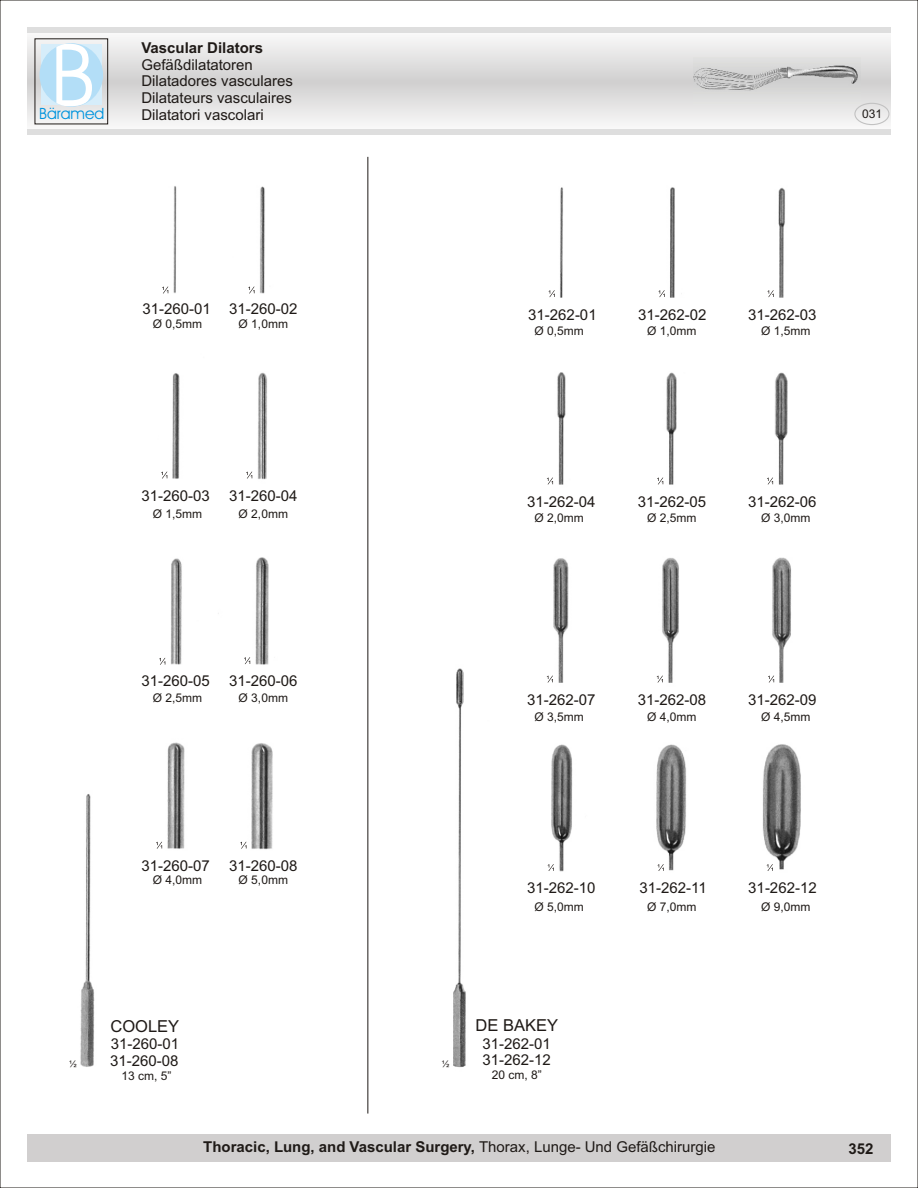
<style>
.page{position:relative;width:918px;height:1188px;background:#fff}
.page>*{position:absolute;margin:0;border:0;box-sizing:border-box;transform-origin:0 0}
.t1{font:88.05px "Avant Garde Bk BT";color:#fff}
.t2{font:16.5px "Arial";color:#1f1a17}
.t3{font:15.6px "Avant Garde Bk BT";color:#0094de}
.t4{font:15px/16.6px "Arial";color:#1f1a17}
.t5{font:700 15px "Arial";color:#1f1a17}
.t6{font:12px "Arial";color:#1f1a17}
.t7{font:9px "Arial";color:#1f1a17}
.s1{font-weight:400}
</style>
<div class="page">
<img style="left:80px;top:156px;width:721px;height:958px">
<div style="left:27px;top:1135px;width:864px;height:27px;background:#d1cfcf"></div>
<svg style="left:27px;top:32px;width:864px;height:94px"></svg>
<div style="left:27px;top:27px;width:864px;height:5px;background:#dedede"></div>
<div style="left:27px;top:129px;width:864px;height:6px;background:#dedede"></div>
<svg style="left:162px;top:287px;width:6px;height:6px"></svg>
<svg style="left:248px;top:287px;width:7px;height:6px"></svg>
<svg style="left:161px;top:472px;width:6px;height:7px"></svg>
<svg style="left:246px;top:472px;width:6px;height:7px"></svg>
<svg style="left:159px;top:658px;width:6px;height:7px"></svg>
<svg style="left:244px;top:657px;width:6px;height:7px"></svg>
<svg style="left:156px;top:842px;width:6px;height:7px"></svg>
<svg style="left:240px;top:842px;width:7px;height:7px"></svg>
<svg style="left:549px;top:290px;width:6px;height:7px"></svg>
<svg style="left:659px;top:290px;width:6px;height:7px"></svg>
<svg style="left:768px;top:290px;width:6px;height:7px"></svg>
<svg style="left:547px;top:478px;width:6px;height:6px"></svg>
<svg style="left:657px;top:478px;width:6px;height:6px"></svg>
<svg style="left:767px;top:478px;width:6px;height:6px"></svg>
<svg style="left:547px;top:676px;width:6px;height:6px"></svg>
<svg style="left:657px;top:676px;width:6px;height:6px"></svg>
<svg style="left:768px;top:676px;width:6px;height:6px"></svg>
<svg style="left:548px;top:864px;width:6px;height:7px"></svg>
<svg style="left:658px;top:864px;width:6px;height:7px"></svg>
<svg style="left:767px;top:864px;width:6px;height:7px"></svg>
<hr style="left:367px;top:157px;width:1px;height:957px;background:#1f1a17">
<div style="left:854px;top:103px;width:36px;height:22px;border:1px solid #c2c2c2;border-radius:50%"></div>
<img style="left:693px;top:57px;width:167px;height:47px">
<div style="left:41px;top:45px;width:61px;height:60px;background:#d6edfa"></div>
<div style="left:40px;top:43px;width:63px;height:64px;background:#b3def7;border-radius:50%"></div>
<h1 class="t1" style="left:51px;top:39px;width:46px">B</h1>
<p class="t3" style="left:39px;top:108px;width:67px">Bäramed</p>
<p class="t5" style="left:141px;top:42px;width:123px">Vascular Dilators</p>
<p class="t4" style="left:141px;top:58px;width:153px">Gefäßdilatatoren<br>Dilatadores vasculares<br>Dilatateurs vasculaires<br>Dilatatori vascolari</p>
<p class="t6" style="left:862px;top:109px;width:22px">031</p>
<p class="t4" style="left:143px;top:302px;width:156px">31-260-01 31-260-02</p>
<p class="t6" style="left:153px;top:320px;width:51px">Ø 0,5mm</p>
<p class="t6" style="left:239px;top:320px;width:51px">Ø 1,0mm</p>
<p class="t4" style="left:528px;top:308px;width:70px">31-262-01</p>
<p class="t4" style="left:638px;top:308px;width:70px">31-262-02</p>
<p class="t4" style="left:748px;top:308px;width:70px">31-262-03</p>
<p class="t6" style="left:535px;top:326px;width:51px">Ø 0,5mm</p>
<p class="t6" style="left:647px;top:326px;width:51px">Ø 1,0mm</p>
<p class="t6" style="left:761px;top:326px;width:51px">Ø 1,5mm</p>
<p class="t4" style="left:142px;top:489px;width:70px">31-260-03</p>
<p class="t4" style="left:229px;top:489px;width:70px">31-260-04</p>
<p class="t6" style="left:153px;top:509px;width:51px">Ø 1,5mm</p>
<p class="t6" style="left:239px;top:509px;width:51px">Ø 2,0mm</p>
<p class="t4" style="left:527px;top:495px;width:70px">31-262-04</p>
<p class="t4" style="left:638px;top:495px;width:70px">31-262-05</p>
<p class="t4" style="left:748px;top:495px;width:70px">31-262-06</p>
<p class="t6" style="left:535px;top:513px;width:51px">Ø 2,0mm</p>
<p class="t6" style="left:647px;top:513px;width:51px">Ø 2,5mm</p>
<p class="t6" style="left:761px;top:513px;width:51px">Ø 3,0mm</p>
<p class="t4" style="left:141px;top:674px;width:70px">31-260-05</p>
<p class="t4" style="left:229px;top:674px;width:70px">31-260-06</p>
<p class="t6" style="left:153px;top:693px;width:51px">Ø 2,5mm</p>
<p class="t6" style="left:239px;top:693px;width:51px">Ø 3,0mm</p>
<p class="t4" style="left:527px;top:692px;width:70px">31-262-07</p>
<p class="t4" style="left:638px;top:692px;width:70px">31-262-08</p>
<p class="t4" style="left:748px;top:692px;width:70px">31-262-09</p>
<p class="t6" style="left:535px;top:712px;width:51px">Ø 3,5mm</p>
<p class="t6" style="left:647px;top:712px;width:51px">Ø 4,0mm</p>
<p class="t6" style="left:761px;top:712px;width:51px">Ø 4,5mm</p>
<p class="t4" style="left:142px;top:858px;width:70px">31-260-07</p>
<p class="t4" style="left:229px;top:858px;width:70px">31-260-08</p>
<p class="t6" style="left:153px;top:875px;width:51px">Ø 4,0mm</p>
<p class="t6" style="left:239px;top:875px;width:51px">Ø 5,0mm</p>
<p class="t4" style="left:527px;top:881px;width:70px">31-262-10</p>
<p class="t4" style="left:640px;top:881px;width:69px">31-262-11</p>
<p class="t4" style="left:748px;top:881px;width:70px">31-262-12</p>
<p class="t6" style="left:535px;top:902px;width:51px">Ø 5,0mm</p>
<p class="t6" style="left:647px;top:902px;width:51px">Ø 7,0mm</p>
<p class="t6" style="left:761px;top:902px;width:51px">Ø 9,0mm</p>
<p class="t2" style="left:111px;top:1020px;width:70px">COOLEY</p>
<p class="t4" style="left:110px;top:1036px;width:70px">31-260-01<br>31-260-08</p>
<p class="t6" style="left:122px;top:1071px;width:52px">13 cm, 5”</p>
<p class="t7" style="left:69px;top:1060px;width:9px">½</p>
<p class="t7" style="left:442px;top:1061px;width:9px">½</p>
<p class="t2" style="left:476px;top:1019px;width:84px">DE BAKEY</p>
<p class="t4" style="left:483px;top:1036px;width:70px">31-262-01<br>31-262-12</p>
<p class="t6" style="left:492px;top:1071px;width:52px">20 cm, 8”</p>
<p class="t5" style="left:203px;top:1141px;width:514px">Thoracic, Lung, and Vascular Surgery, <span class="s1">Thorax, Lunge- Und Gefäßchirurgie</span></p>
<p class="t5" style="left:849px;top:1143px;width:26px">352</p>
</div>
